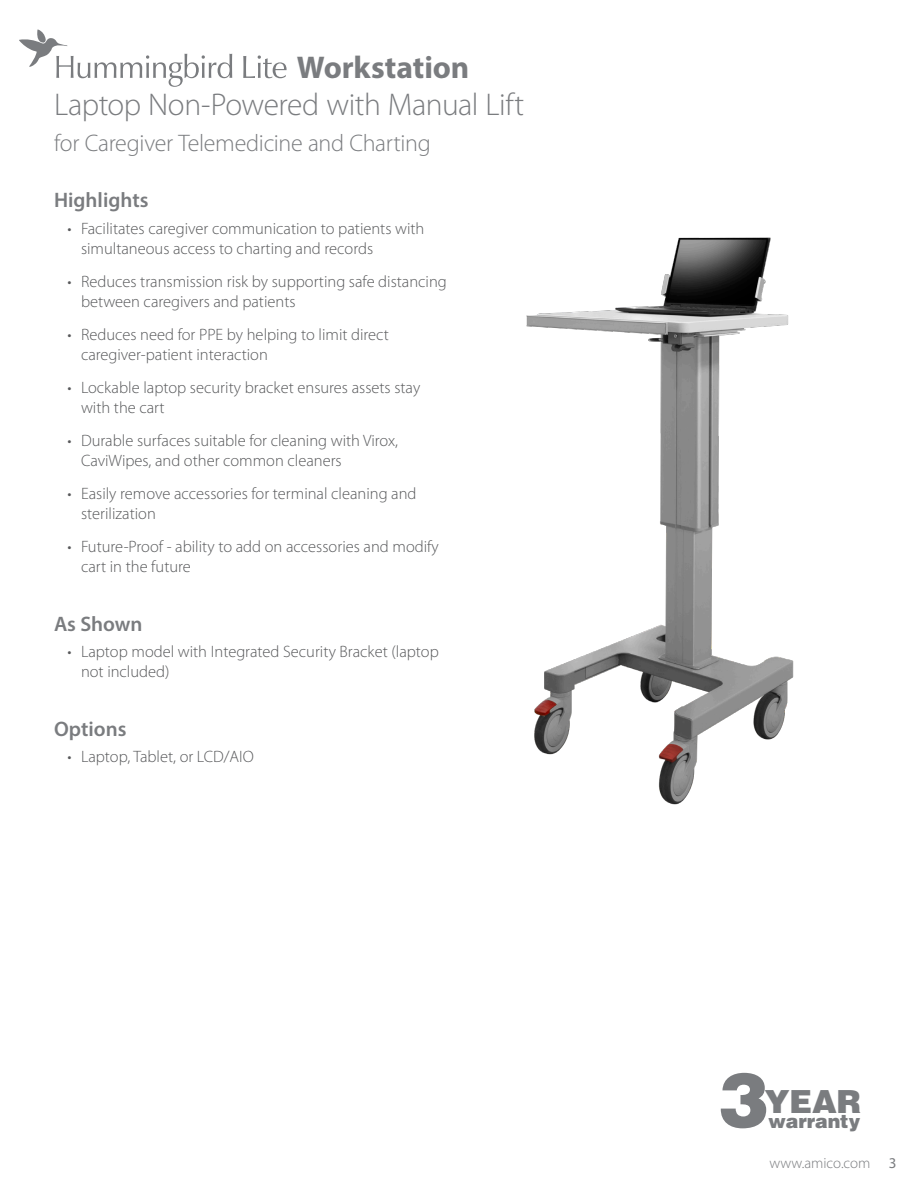
<style>
.page{position:relative;width:918px;height:1188px;background:#fff}
.page>*{position:absolute;margin:0;border:0;box-sizing:border-box;transform-origin:0 0}
.t1{font:900 76.05px "Helvetica LT Std";color:#7a7c7f}
.t2{font:900 31.8px "Helvetica LT Std";color:#7a7c7f}
.Heading{font:300 31.5px/37.8px "Myriad Pro";letter-spacing:-.015em;color:#7a7c7f}
.Subheading{font:300 24px "Myriad Pro";letter-spacing:-.015em;color:#7a7c7f}
.Heading_1{font:600 21px "Myriad Pro";color:#7a7c7f}
.t3{font:900 19.05px "Helvetica LT Std";letter-spacing:-.005em;color:#7a7c7f}
.t4{font:300 16.5px/19.8px "Myriad Pro";color:#57585a}
.t5{font:300 15px "Myriad Pro";color:#7a7c7f}
.s1{font-weight:700}
.s2{font-weight:400}
</style>
<div class="page">
<img style="left:526px;top:237px;width:268px;height:568px">
<svg style="left:19px;top:29px;width:213px;height:58px"></svg>
<svg style="left:243px;top:55px;width:44px;height:23px"></svg>
<p class="Heading" style="left:54px;top:48px;width:472px;text-indent:243px"><span class="s1">Workstation<br></span>Laptop Non-Powered with Manual Lift</p>
<p class="Subheading" style="left:54px;top:129px;width:378px">for Caregiver Telemedicine and Charting</p>
<p class="Heading_1" style="left:54px;top:187px;width:96px">Highlights</p>
<p class="t4" style="left:81px;top:218px;width:345px;text-indent:-14px">• Facilitates caregiver communication to patients with simultaneous access to charting and records</p>
<p class="t4" style="left:81px;top:271px;width:367px;text-indent:-14px">• Reduces transmission risk by supporting safe distancing between caregivers and patients</p>
<p class="t4" style="left:81px;top:324px;width:309px;text-indent:-14px">• Reduces need for PPE by helping to limit direct caregiver-patient interaction</p>
<p class="t4" style="left:81px;top:378px;width:341px;text-indent:-14px">• Lockable laptop security bracket ensures assets stay with the cart</p>
<p class="t4" style="left:81px;top:431px;width:319px;text-indent:-14px">• Durable surfaces suitable for cleaning with Virox,<br>CaviWipes, and other common cleaners</p>
<p class="t4" style="left:81px;top:484px;width:337px;text-indent:-14px">• Easily remove accessories for terminal cleaning and sterilization</p>
<p class="t4" style="left:81px;top:537px;width:359px;text-indent:-14px">• Future-Proof - ability to add on accessories and modify cart in the future</p>
<p class="Heading_1" style="left:54px;top:610px;width:90px">As Shown</p>
<p class="t4" style="left:81px;top:642px;width:359px;text-indent:-14px">• Laptop model with Integrated Security Bracket (laptop not included)</p>
<p class="Heading_1" style="left:54px;top:715px;width:74px">Options</p>
<p class="t4" style="left:68px;top:747px;width:188px">• Laptop, Tablet, or LCD/AIO</p>
<p class="t1" style="left:718px;top:1050px;width:52px">3</p>
<p class="t2" style="left:765px;top:1081px;width:98px">YEAR</p>
<p class="t3" style="left:768px;top:1108px;width:94px">warranty</p>
<p class="t5" style="left:770px;top:1154px;width:129px">www.amico.com <span class="s2">3</span></p>
</div>
